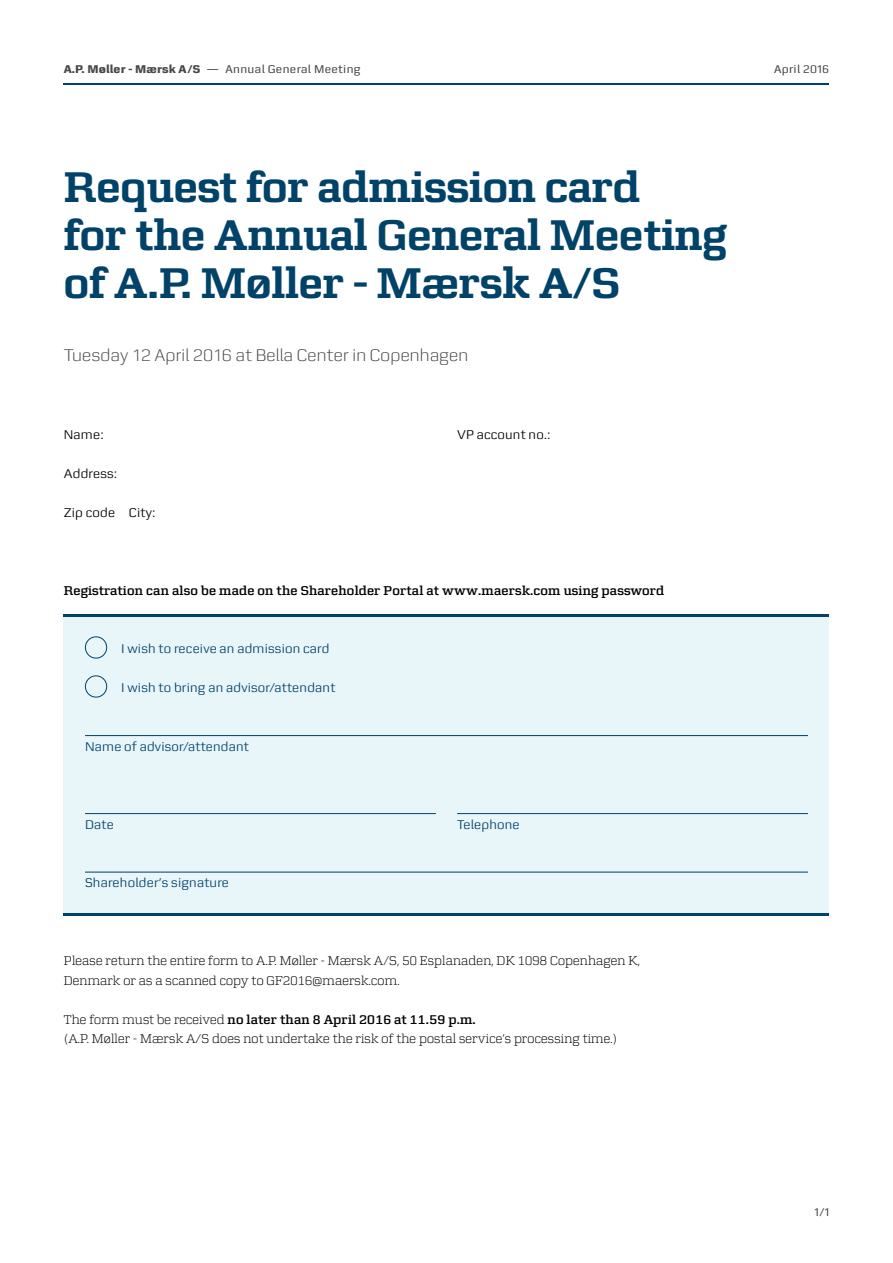
<style>
.page{position:relative;width:893px;height:1263px;background:#fff}
.page>*{position:absolute;margin:0;border:0;box-sizing:border-box;transform-origin:0 0}
.t1{font:700 45px/48px "Zetta Serif";color:#004268}
.t2{font:300 18px "Zetta Sans";letter-spacing:.015em;color:#484847}
.t3{font:300 13.5px/19.5px "Zetta Serif";letter-spacing:.015em;color:#000}
.t4{font:13.5px "Zetta Sans";letter-spacing:.015em;color:#004268}
.t5{font:600 13.5px "Zetta Serif";letter-spacing:.015em;color:#000}
.t6{font:13.5px "Zetta Sans";letter-spacing:.015em;color:#000}
.t7{font:12px "Zetta Sans";letter-spacing:.03em;color:#484847}
.s1{font-weight:800}
.s2{font-weight:600}
</style>
<div class="page">
<hr style="left:64px;top:83px;width:765px;height:1px;background:#004268">
<div style="left:64px;top:614px;width:765px;height:301px;background:#e8f5f9"></div>
<hr style="left:64px;top:614px;width:765px;height:3px;background:#004268">
<hr style="left:64px;top:913px;width:765px;height:2px;background:#004268">
<hr style="left:85px;top:735px;width:723px;height:1px;background:#004268">
<div style="left:85px;top:636px;width:22px;height:22px;border:1px solid #004268;border-radius:50%"></div>
<div style="left:85px;top:675px;width:22px;height:22px;border:1px solid #004268;border-radius:50%"></div>
<hr style="left:85px;top:872px;width:723px;height:1px;background:#004268">
<hr style="left:85px;top:813px;width:351px;height:1px;background:#004268">
<hr style="left:457px;top:813px;width:351px;height:1px;background:#004268">
<p class="t7" style="left:64px;top:62px;width:298px"><span class="s1">A.P. Møller - Mærsk A/S</span> — Annual General Meeting</p>
<p class="t7" style="left:774px;top:62px;width:57px">April 2016</p>
<h1 class="t1" style="left:64px;top:162px;width:664px">Request for admission card<br>for the Annual General Meeting of A.P. Møller - Mærsk A/S</h1>
<h2 class="t2" style="left:64px;top:345px;width:406px">Tuesday 12 April 2016 at Bella Center in Copenhagen</h2>
<p class="t6" style="left:64px;top:427px;width:42px">Name:</p>
<p class="t6" style="left:64px;top:466px;width:55px">Address:</p>
<p class="t6" style="left:64px;top:505px;width:93px">Zip code City:</p>
<p class="t6" style="left:457px;top:427px;width:95px">VP account no.:</p>
<p class="t5" style="left:64px;top:582px;width:602px">Registration can also be made on the Shareholder Portal at www.maersk.com using password</p>
<p class="t4" style="left:121px;top:641px;width:210px">I wish to receive an admission card</p>
<p class="t4" style="left:121px;top:680px;width:216px">I wish to bring an advisor/attendant</p>
<p class="t4" style="left:85px;top:739px;width:165px">Name of advisor/attendant</p>
<p class="t4" style="left:85px;top:817px;width:30px">Date</p>
<p class="t4" style="left:457px;top:817px;width:64px">Telephone</p>
<p class="t4" style="left:85px;top:875px;width:146px">Shareholder’s signature</p>
<p class="t3" style="left:64px;top:951px;width:578px">Please return the entire form to A.P. Møller - Mærsk A/S, 50 Esplanaden, DK 1098 Copenhagen K,<br>Denmark or as a scanned copy to GF2016@maersk.com.</p>
<p class="t3" style="left:64px;top:1009px;width:555px">The form must be received <span class="s2">no later than 8 April 2016 at 11.59 p.m.<br></span>(A.P. Møller - Mærsk A/S does not undertake the risk of the postal service’s processing time.)</p>
<p class="t7" style="left:814px;top:1205px;width:16px">1/1</p>
</div>
